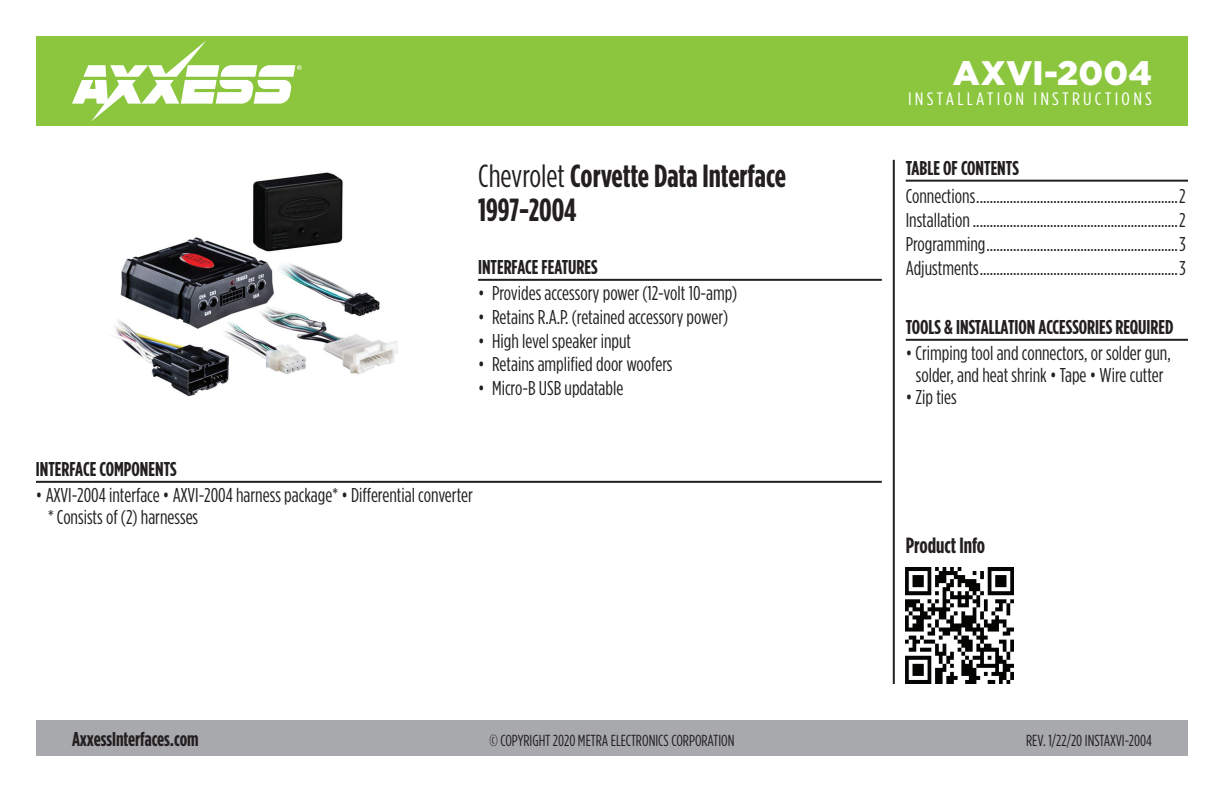
<style>
.page{position:relative;width:1224px;height:792px;background:#fff}
.page>*{position:absolute;margin:0;border:0;box-sizing:border-box;transform-origin:0 0}
.t1{font:900 34px "Gotham";letter-spacing:.005em;color:#fff}
.t2{font:700 32px/34px "Gotham Condensed";color:#231f20}
.t3{font:700 22px "Gotham Condensed";color:#231f20}
.t4{font:20px/24px "Gotham Condensed";color:#231f20;text-align:center}
.t5{font:700 20px "Gotham Condensed";color:#231f20}
.t6{font:18px "Gotham Condensed";letter-spacing:.16em;color:#fff;scale:1.14 1}
.t7{font:16px "Gotham Condensed";color:#231f20}
.s1{font-weight:400}
</style>
<div class="page">
<div style="left:36px;top:720px;width:1152px;height:36px;background:#a8a9ad"></div>
<hr style="left:893px;top:160px;width:2px;height:524px;background:#231f20">
<div style="left:36px;top:36px;width:1152px;height:90px;background:#8bc63e"></div>
<svg style="left:72px;top:40px;width:230px;height:82px"></svg>
<img style="left:906px;top:568px;width:107px;height:116px">
<hr style="left:478px;top:279px;width:404px;height:2px;background:#231f20">
<hr style="left:36px;top:481px;width:846px;height:2px;background:#231f20">
<hr style="left:906px;top:339px;width:282px;height:2px;background:#231f20">
<hr style="left:906px;top:180px;width:282px;height:2px;background:#231f20">
<img style="left:111px;top:172px;width:287px;height:225px">
<h2 class="t2" style="left:478px;top:158px;width:310px"><span class="s1">Chevrolet</span> Corvette Data Interface<br>1997-2004</h2>
<p class="t5" style="left:478px;top:255px;width:121px">INTERFACE FEATURES</p>
<p class="t5" style="left:36px;top:457px;width:142px">INTERFACE COMPONENTS</p>
<p class="t4" style="left:478px;top:281px;width:261px">• Provides accessory power (12-volt 10-amp)</p>
<p class="t4" style="left:478px;top:305px;width:252px">• Retains R.A.P. (retained accessory power)</p>
<p class="t4" style="left:478px;top:328px;width:155px">• High level speaker input</p>
<p class="t4" style="left:478px;top:352px;width:196px">• Retains amplified door woofers</p>
<p class="t4" style="left:478px;top:375px;width:147px">• Micro-B USB updatable</p>
<p class="t4" style="left:48px;top:483px;width:426px;line-height:22px;text-align:left;text-indent:-12px">• AXVI-2004 interface • AXVI-2004 harness package* • Differential converter * Consists of (2) harnesses</p>
<h1 class="t1" style="left:953px;top:53px;width:201px">AXVI-2004</h1>
<p class="t6" style="left:908px;top:89px;width:215px">INSTALLATION INSTRUCTIONS</p>
<p class="t5" style="left:906px;top:157px;width:115px">TABLE OF CONTENTS</p>
<p class="t4" style="left:906px;top:184px;width:281px;text-align:justify">Connections............................................................2<br>Installation.............................................................2<br>Programming.........................................................3<br>Adjustments...........................................................3</p>
<p class="t5" style="left:906px;top:316px;width:269px">TOOLS &amp; INSTALLATION ACCESSORIES REQUIRED</p>
<p class="t4" style="left:906px;top:342px;width:267px;line-height:22px">• Crimping tool and connectors, or solder gun, solder, and heat shrink • Tape • Wire cutter</p>
<p class="t4" style="left:906px;top:385px;width:53px">• Zip ties</p>
<p class="t3" style="left:906px;top:533px;width:81px">Product Info</p>
<p class="t5" style="left:72px;top:728px;width:128px">AxxessInterfaces.com</p>
<p class="t7" style="left:489px;top:732px;width:247px">© COPYRIGHT 2020 METRA ELECTRONICS CORPORATION</p>
<p class="t7" style="left:1026px;top:732px;width:127px">REV. 1/22/20 INSTAXVI-2004</p>
</div>
